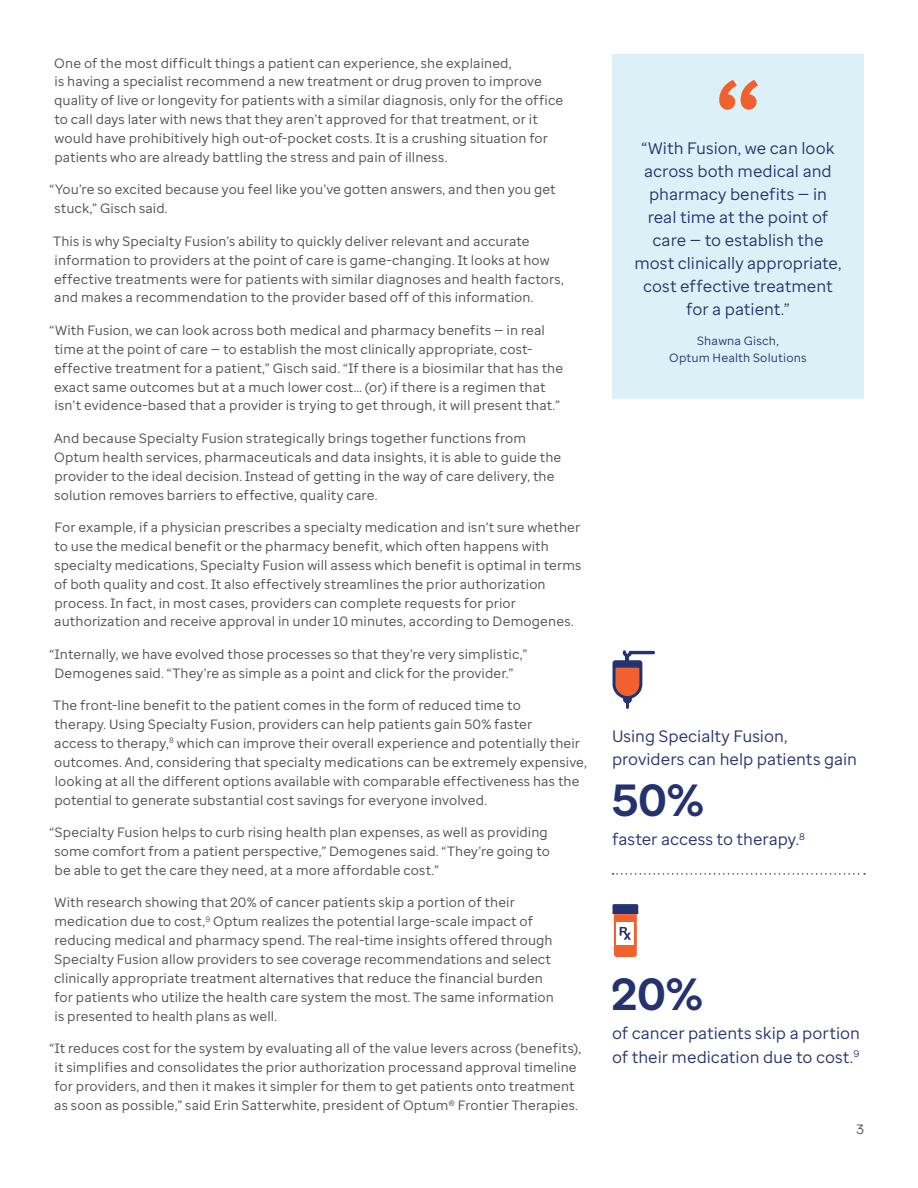
<style>
.page{position:relative;width:918px;height:1188px;background:#fff}
.page>*{position:absolute;margin:0;border:0;box-sizing:border-box;transform-origin:0 0}
.t1{font:700 97.5px "Optum Sans";color:#f1612f}
.t2{font:700 45px "Optum Sans";color:#243270}
.t3{font:16.5px/23.1px "Optum Sans";color:#243270}
.t4{font:13.5px/18.9px "Optum Sans";letter-spacing:.01em;color:#4b4d4e}
.t5{font:12px/16.5px "Optum Sans";letter-spacing:.015em;color:#243270;text-align:center}
</style>
<div class="page">
<svg style="left:613px;top:904px;width:25px;height:53px"></svg>
<div style="left:612px;top:54px;width:252px;height:345px;background:#dbf1f7"></div>
<svg style="left:613px;top:650px;width:42px;height:59px"></svg>
<svg style="left:613px;top:873px;width:252px;height:2px"></svg>
<p class="t4" style="left:54px;top:53px;width:511px">One of the most difficult things a patient can experience, she explained,<br>is having a specialist recommend a new treatment or drug proven to improve quality of live or longevity for patients with a similar diagnosis, only for the office to call days later with news that they aren’t approved for that treatment, or it would have prohibitively high out-of-pocket costs. It is a crushing situation for patients who are already battling the stress and pain of illness.</p>
<p class="t4" style="left:54px;top:180px;width:503px;text-indent:-5px">“You’re so excited because you feel like you’ve gotten answers, and then you get stuck,” Gisch said.</p>
<p class="t4" style="left:53px;top:231px;width:512px">This is why Specialty Fusion’s ability to quickly deliver relevant and accurate information to providers at the point of care is game-changing. It looks at how effective treatments were for patients with similar diagnoses and health factors, and makes a recommendation to the provider based off of this information.</p>
<p class="t4" style="left:54px;top:321px;width:511px;text-indent:-4px">“With Fusion, we can look across both medical and pharmacy benefits — in real time at the point of care — to establish the most clinically appropriate, cost&shy;effective treatment for a patient,” Gisch said. “If there is a biosimilar that has the exact same outcomes but at a much lower cost… (or) if there is a regimen that isn’t evidence-based that a provider is trying to get through, it will present that.”</p>
<p class="t4" style="left:54px;top:429px;width:509px">And because Specialty Fusion strategically brings together functions from Optum health services, pharmaceuticals and data insights, it is able to guide the provider to the ideal decision. Instead of getting in the way of care delivery, the solution removes barriers to effective, quality care.</p>
<p class="t4" style="left:54px;top:518px;width:529px">For example, if a physician prescribes a specialty medication and isn’t sure whether to use the medical benefit or the pharmacy benefit, which often happens with specialty medications, Specialty Fusion will assess which benefit is optimal in terms of both quality and cost. It also effectively streamlines the prior authorization process. In fact, in most cases, providers can complete requests for prior authorization and receive approval in under 10 minutes, according to Demogenes.</p>
<p class="t4" style="left:54px;top:645px;width:474px;text-indent:-5px">“Internally, we have evolved those processes so that they’re very simplistic,”<br>Demogenes said. “They’re as simple as a point and click for the provider.”</p>
<p class="t4" style="left:53px;top:696px;width:535px">The front-line benefit to the patient comes in the form of reduced time to<br>therapy. Using Specialty Fusion, providers can help patients gain 50% faster<br>access to therapy,<sup>8</sup> which can improve their overall experience and potentially their outcomes. And, considering that specialty medications can be extremely expensive, looking at all the different options available with comparable effectiveness has the potential to generate substantial cost savings for everyone involved.</p>
<p class="t4" style="left:54px;top:823px;width:497px;text-indent:-5px">“Specialty Fusion helps to curb rising health plan expenses, as well as providing some comfort from a patient perspective,” Demogenes said. “They’re going to be able to get the care they need, at a more affordable cost.”</p>
<p class="t4" style="left:54px;top:893px;width:501px">With research showing that 20% of cancer patients skip a portion of their medication due to cost,<sup>9</sup> Optum realizes the potential large-scale impact of reducing medical and pharmacy spend. The real-time insights offered through Specialty Fusion allow providers to see coverage recommendations and select clinically appropriate treatment alternatives that reduce the financial burden for patients who utilize the health care system the most. The same information is presented to health plans as well.</p>
<p class="t4" style="left:50px;top:1039px;width:533px;text-align:center">“It reduces cost for the system by evaluating all of the value levers across (benefits), it simplifies and consolidates the prior authorization processand approval timeline for providers, and then it makes it simpler for them to get patients onto treatment as soon as possible,” said Erin Satterwhite, president of Optum® Frontier Therapies.</p>
<h1 class="t1" style="left:715px;top:51px;width:48px">“</h1>
<p class="t3" style="left:634px;top:136px;width:209px;text-align:center">“With Fusion, we can look across both medical and pharmacy benefits — in real time at the point of care — to establish the most clinically appropriate, cost effective treatment for a patient.”</p>
<p class="t5" style="left:669px;top:333px;width:139px">Shawna Gisch,<br>Optum Health Solutions</p>
<p class="t3" style="left:612px;top:724px;width:247px">Using Specialty Fusion, providers can help patients gain</p>
<h2 class="t2" style="left:612px;top:771px;width:94px">50%</h2>
<p class="t3" style="left:612px;top:828px;width:195px">faster access to therapy.<sup>8</sup></p>
<h2 class="t2" style="left:612px;top:965px;width:93px">20%</h2>
<p class="t3" style="left:612px;top:1022px;width:250px">of cancer patients skip a portion of their medication due to cost.<sup>9</sup></p>
<p class="t4" style="left:856px;top:1120px;width:9px">3</p>
</div>
